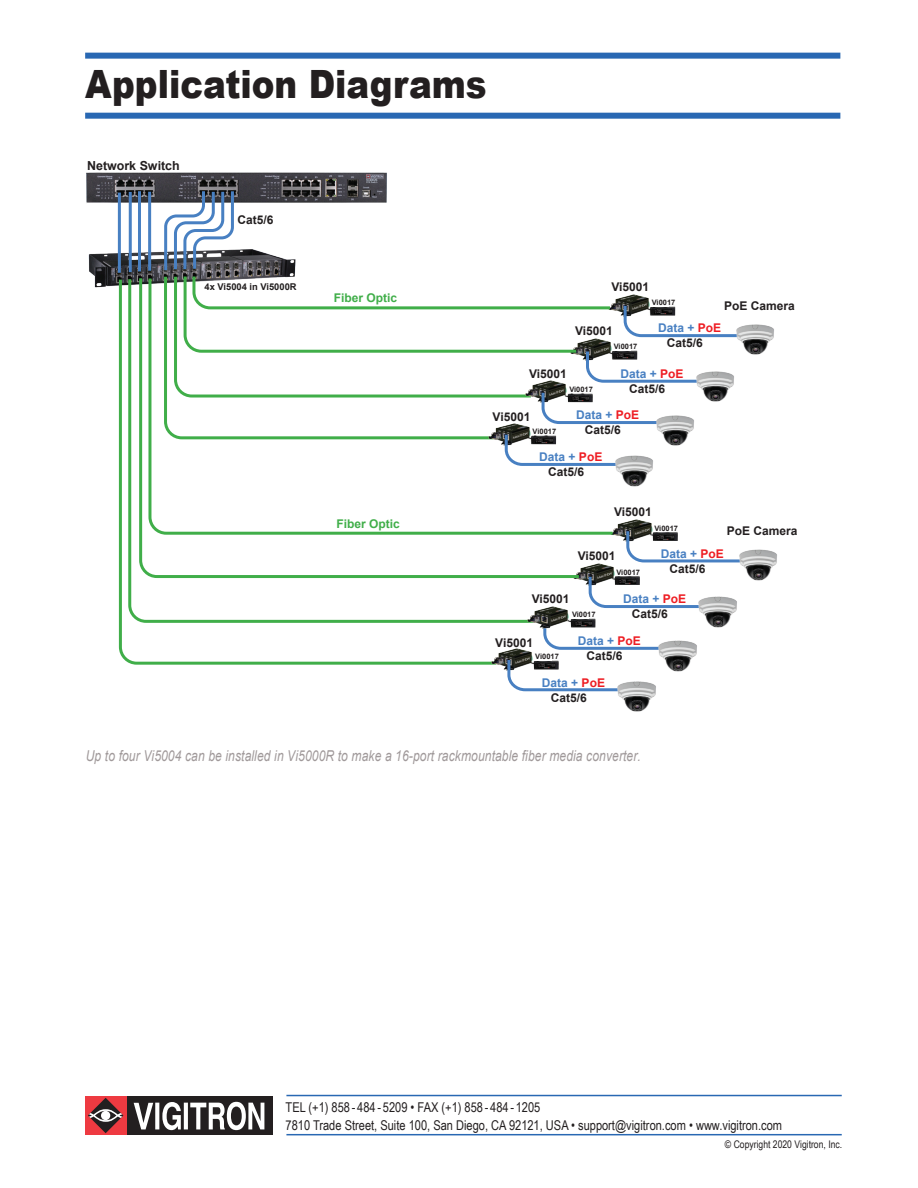
<style>
.page{position:relative;width:918px;height:1188px;background:#fff}
.page>*{position:absolute;margin:0;border:0;box-sizing:border-box;transform-origin:0 0}
.t1{font:900 39px "Arial";color:#231f20;scale:.87 1}
.t2{font:italic 15px "Arial";letter-spacing:.01em;color:#a0999a;scale:.81 1}
.t3{font:13.5px/18px "Arial Narrow";color:#231f20}
.t4{font:700 12.45px "Arial";color:#231f20}
.t5{font:700 12px/15px "Arial";color:#231f20}
.t6{font:700 12px "Arial";color:#40ae49}
.t7{font:10.5px "Arial Narrow";color:#231f20}
.t8{font:700 9.3px "Arial";color:#231f20}
.t9{font:700 7.5px "Arial";color:#231f20}
.s1{color:#4880c2}
.s2{color:#ee1d23}
</style>
<div class="page">
<div style="left:85px;top:113px;width:755px;height:6px;background:#2968b3"></div>
<div style="left:85px;top:53px;width:755px;height:6px;background:#2968b3"></div>
<hr style="left:286px;top:1134px;width:556px;height:1px;background:#2968b3">
<div style="left:127px;top:1096px;width:146px;height:39px;background:#231f20"></div>
<svg style="left:134px;top:1102px;width:130px;height:28px"></svg>
<div style="left:85px;top:1096px;width:42px;height:39px;background:#ee3a41"></div>
<svg style="left:88px;top:1098px;width:35px;height:35px"></svg>
<hr style="left:286px;top:1095px;width:556px;height:1px;background:#2968b3">
<img style="left:86px;top:172px;width:301px;height:32px">
<img style="left:88px;top:238px;width:75px;height:50px">
<hr style="left:118px;top:193px;width:3px;height:80px;background:#4880c2">
<hr style="left:129px;top:192px;width:3px;height:80px;background:#4880c2">
<hr style="left:138px;top:191px;width:3px;height:80px;background:#4880c2">
<hr style="left:148px;top:192px;width:3px;height:79px;background:#4880c2">
<svg style="left:616px;top:421px;width:37px;height:3px"></svg>
<svg style="left:543px;top:637px;width:113px;height:13px"></svg>
<img style="left:616px;top:455px;width:37px;height:32px">
<svg style="left:163px;top:188px;width:571px;height:195px"></svg>
<img style="left:653px;top:415px;width:41px;height:31px">
<img style="left:693px;top:367px;width:41px;height:35px">
<img style="left:734px;top:324px;width:40px;height:31px">
<img style="left:573px;top:618px;width:23px;height:10px">
<img style="left:616px;top:519px;width:37px;height:22px">
<svg style="left:117px;top:277px;width:371px;height:388px"></svg>
<img style="left:582px;top:563px;width:33px;height:22px">
<svg style="left:127px;top:276px;width:397px;height:348px"></svg>
<img style="left:524px;top:606px;width:49px;height:31px">
<svg style="left:138px;top:275px;width:444px;height:305px"></svg>
<img style="left:488px;top:648px;width:45px;height:22px">
<svg style="left:506px;top:657px;width:109px;height:35px"></svg>
<svg style="left:587px;top:574px;width:109px;height:34px"></svg>
<svg style="left:625px;top:528px;width:111px;height:35px"></svg>
<img style="left:615px;top:681px;width:41px;height:31px">
<svg style="left:147px;top:276px;width:469px;height:260px"></svg>
<img style="left:656px;top:640px;width:41px;height:32px">
<img style="left:696px;top:596px;width:41px;height:32px">
<img style="left:736px;top:549px;width:41px;height:32px">
<h1 class="t1" style="left:85px;top:56px;width:463px">Application Diagrams</h1>
<p class="t4" style="left:87px;top:157px;width:94px">Network Switch</p>
<p class="t5" style="left:237px;top:212px;width:38px">Cat5/6</p>
<p class="t8" style="left:205px;top:280px;width:94px">4x Vi5004 in Vi5000R</p>
<p class="t6" style="left:334px;top:290px;width:65px">Fiber Optic</p>
<p class="t6" style="left:337px;top:515px;width:65px">Fiber Optic</p>
<p class="t5" style="left:612px;top:279px;width:39px">Vi5001</p>
<p class="t9" style="left:652px;top:298px;width:25px">Vi0017</p>
<p class="t5" style="left:724px;top:299px;width:72px">PoE Camera</p>
<p class="t5" style="left:575px;top:323px;width:39px">Vi5001</p>
<p class="t9" style="left:614px;top:342px;width:25px">Vi0017</p>
<p class="t5" style="left:667px;top:321px;width:56px;text-indent:-9px"><span class="s1">Data +</span> <span class="s2">PoE<br></span>Cat5/6</p>
<p class="t5" style="left:529px;top:366px;width:39px">Vi5001</p>
<p class="t5" style="left:629px;top:366px;width:56px;text-indent:-9px"><span class="s1">Data +</span> <span class="s2">PoE<br></span>Cat5/6</p>
<p class="t5" style="left:585px;top:408px;width:56px;text-indent:-9px"><span class="s1">Data +</span> <span class="s2">PoE<br></span>Cat5/6</p>
<p class="t9" style="left:569px;top:384px;width:25px">Vi0017</p>
<p class="t5" style="left:493px;top:410px;width:39px">Vi5001</p>
<p class="t9" style="left:533px;top:426px;width:25px">Vi0017</p>
<p class="t5" style="left:548px;top:450px;width:56px;text-indent:-9px"><span class="s1">Data +</span> <span class="s2">PoE<br></span>Cat5/6</p>
<p class="t5" style="left:614px;top:505px;width:39px">Vi5001</p>
<p class="t9" style="left:654px;top:523px;width:25px">Vi0017</p>
<p class="t5" style="left:727px;top:524px;width:72px">PoE Camera</p>
<p class="t5" style="left:578px;top:548px;width:39px">Vi5001</p>
<p class="t9" style="left:616px;top:567px;width:25px">Vi0017</p>
<p class="t5" style="left:670px;top:546px;width:56px;text-indent:-9px"><span class="s1">Data +</span> <span class="s2">PoE<br></span>Cat5/6</p>
<p class="t5" style="left:532px;top:591px;width:39px">Vi5001</p>
<p class="t9" style="left:572px;top:609px;width:25px">Vi0017</p>
<p class="t5" style="left:632px;top:592px;width:56px;text-indent:-9px"><span class="s1">Data +</span> <span class="s2">PoE<br></span>Cat5/6</p>
<p class="t5" style="left:495px;top:635px;width:39px">Vi5001</p>
<p class="t9" style="left:535px;top:652px;width:25px">Vi0017</p>
<p class="t5" style="left:587px;top:634px;width:56px;text-indent:-9px"><span class="s1">Data +</span> <span class="s2">PoE<br></span>Cat5/6</p>
<p class="t5" style="left:551px;top:675px;width:56px;text-indent:-9px"><span class="s1">Data +</span> <span class="s2">PoE<br></span>Cat5/6</p>
<p class="t2" style="left:86px;top:746px;width:687px">Up to four Vi5004 can be installed in Vi5000R to make a 16-port rackmountable fiber media converter.</p>
<p class="t3" style="left:286px;top:1097px;width:498px">TEL (+1) 858 - 484 - 5209 • FAX (+1) 858 - 484 - 1205<br>7810 Trade Street, Suite 100, San Diego, CA 92121, USA • support@vigitron.com • www.vigitron.com</p>
<p class="t7" style="left:725px;top:1137px;width:119px">© Copyright 2020 Vigitron, Inc.</p>
</div>
